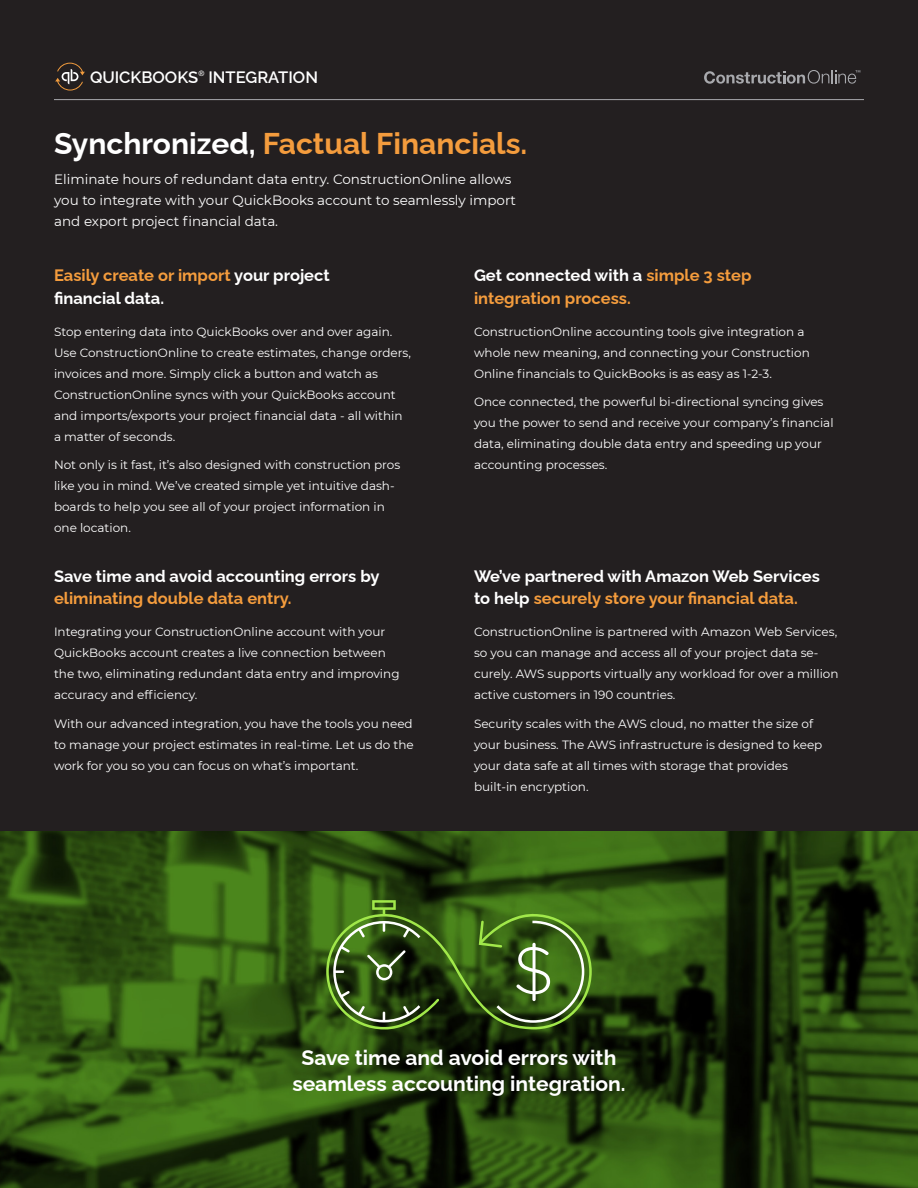
<style>
.page{position:relative;width:918px;height:1188px;background:#231f20}
.page>*{position:absolute;margin:0;border:0;box-sizing:border-box;transform-origin:0 0}
.t1{font:700 30px "Raleway";color:#f49c3d}
.t2{font:700 21px "Raleway";color:#fff}
.t3{font:700 16.5px/22.5px "Raleway";color:#fff}
.t4{font:700 16.5px/22.5px "Raleway";color:#f49c3d}
.t5{font:600 16.5px "Raleway";color:#fff}
.t6{font:13.5px/21px "Montserrat";color:#fff}
.t7{font:12px/21px "Montserrat";color:#fff}
.t8{font:condensed 7.5px "Helvetica Neue";color:#fff}
.s1{color:#fff}
.s2{color:#f49c3d}
</style>
<div class="page">
<img style="left:0;top:832px;width:918px;height:356px">
<svg style="left:704px;top:70px;width:156px;height:14px"></svg>
<hr style="left:54px;top:99px;width:810px;height:1px;background:#a8a9ad">
<svg style="left:55px;top:63px;width:30px;height:28px"></svg>
<svg style="left:326px;top:900px;width:266px;height:129px"></svg>
<p class="t5" style="left:90px;top:64px;width:110px">QUICKBOOKS</p>
<p class="t8" style="left:198px;top:69px;width:7px">®</p>
<p class="t5" style="left:208px;top:64px;width:111px">INTEGRATION</p>
<p class="t1" style="left:54px;top:120px;width:475px"><span class="s1">Synchronized,</span> Factual Financials.</p>
<p class="t6" style="left:54px;top:168px;width:463px">Eliminate hours of redundant data entry. ConstructionOnline allows you to integrate with your QuickBooks account to seamlessly import and export project financial data.</p>
<p class="t4" style="left:54px;top:262px;width:277px">Easily create or import <span class="s1">your project</span></p>
<p class="t3" style="left:54px;top:285px;width:112px">financial data.</p>
<p class="t7" style="left:54px;top:320px;width:358px">Stop entering data into QuickBooks over and over again.<br>Use ConstructionOnline to create estimates, change orders, invoices and more. Simply click a button and watch as ConstructionOnline syncs with your QuickBooks account and imports/exports your project financial data - all within a matter of seconds.</p>
<p class="t7" style="left:54px;top:454px;width:348px">Not only is it fast, it’s also designed with construction pros like you in mind. We’ve created simple yet intuitive dash&shy;boards to help you see all of your project information in one location.</p>
<p class="t4" style="left:474px;top:262px;width:279px"><span class="s1">Get connected with a</span> simple 3 step integration process.</p>
<p class="t7" style="left:474px;top:320px;width:337px">ConstructionOnline accounting tools give integration a whole new meaning, and connecting your Construction<br>Online financials to QuickBooks is as easy as 1-2-3.</p>
<p class="t7" style="left:474px;top:391px;width:361px">Once connected, the powerful bi-directional syncing gives you the power to send and receive your company’s financial data, eliminating double data entry and speeding up your accounting processes.</p>
<p class="t3" style="left:54px;top:563px;width:327px">Save time and avoid accounting errors by <span class="s2">eliminating double data entry.</span></p>
<p class="t3" style="left:474px;top:563px;width:348px">We’ve partnered with Amazon Web Services to help <span class="s2">securely store your financial data.</span></p>
<p class="t7" style="left:54px;top:621px;width:347px">Integrating your ConstructionOnline account with your QuickBooks account creates a live connection between the two, eliminating redundant data entry and improving accuracy and efficiency.</p>
<p class="t7" style="left:54px;top:712px;width:361px;text-align:justify">With our advanced integration, you have the tools you need to manage your project estimates in real-time. Let us do the work for you so you can focus on what’s important.</p>
<p class="t7" style="left:474px;top:621px;width:366px">ConstructionOnline is partnered with Amazon Web Services, so you can manage and access all of your project data se&shy;curely. AWS supports virtually any workload for over a million active customers in 190 countries.</p>
<p class="t7" style="left:474px;top:712px;width:350px">Security scales with the AWS cloud, no matter the size of your business. The AWS infrastructure is designed to keep your data safe at all times with storage that provides built-in encryption.</p>
<p class="t2" style="left:302px;top:1041px;width:316px">Save time and avoid errors with</p>
<p class="t2" style="left:292px;top:1066px;width:335px">seamless accounting integration.</p>
</div>
